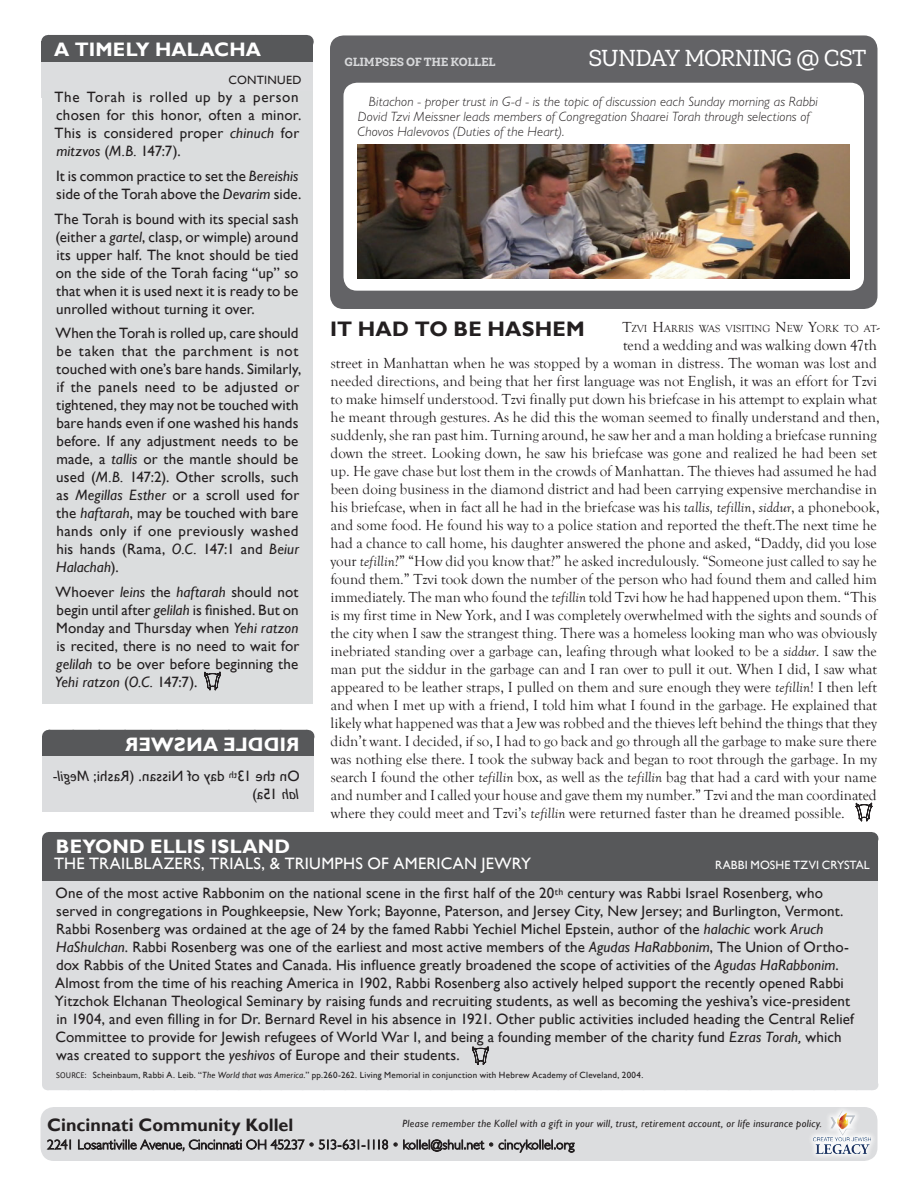
<style>
.page{position:relative;width:918px;height:1188px;background:#fff}
.page>*{position:absolute;margin:0;border:0;box-sizing:border-box;transform-origin:0 0}
.t1{font:500 23.4px "Weekly Alt";letter-spacing:-.035em;color:#fff}
.t2{font:700 21px "Gill Sans";letter-spacing:.005em;color:#231f20}
.t3{font:700 19.5px "Gill Sans";letter-spacing:.01em;color:#fff}
.t4{font:700 18px "Gill Sans";color:#231f20}
.t5{font:16.5px "Gill Sans";letter-spacing:.01em;color:#fff}
.t6{font:15px/18px "Goudy Old Style T";color:#231f20}
.t7{font:15px/18px "Gill Sans";letter-spacing:.01em;color:#231f20}
.t8{font:italic 300 13.5px/15px "Gill Sans Std";letter-spacing:.01em;color:#231f20}
.t9{font:12px "Gill Sans";letter-spacing:.005em;color:#fff}
.t10{font:800 12px "Weekly Alt";letter-spacing:-.015em;color:#d8d9db}
.t11{font:12px "Gill Sans";letter-spacing:.025em;color:#231f20}
.t12{font:italic 10.5px "Gill Sans";letter-spacing:.03em;color:#231f20}
.t13{font:10.5px "Goudy Old Style T";color:#231f20}
.t14{font:9px "Gill Sans";letter-spacing:.025em;color:#231f20}
.s1{font-style:italic}
.s2{font-size:15px}
.s3{font-family:"Calibri"}
</style>
<div class="page">
<div style="left:40px;top:1107px;width:838px;height:54px;background:#dcdddf;border-radius:14px"></div>
<svg style="left:47px;top:1140px;width:24px;height:9px"></svg>
<svg style="left:78px;top:1140px;width:226px;height:11px"></svg>
<svg style="left:319px;top:1140px;width:69px;height:9px"></svg>
<svg style="left:403px;top:1140px;width:90px;height:12px"></svg>
<svg style="left:499px;top:1140px;width:75px;height:12px"></svg>
<svg style="left:870px;top:1117px;width:8px;height:43px"></svg>
<svg style="left:811px;top:1107px;width:66px;height:52px"></svg>
<img style="left:814px;top:1111px;width:57px;height:42px">
<div style="left:41px;top:42px;width:272px;height:20px;background:#57585a"></div>
<div style="left:41px;top:62px;width:272px;height:35px;background:#dcdddf"></div>
<div style="left:48px;top:35px;width:258px;height:13px;background:#57585a"></div>
<svg style="left:856px;top:802px;width:16px;height:20px"></svg>
<div style="left:42px;top:737px;width:272px;height:20px;background:#57585a"></div>
<div style="left:42px;top:757px;width:272px;height:55px;background:#dcdddf"></div>
<div style="left:49px;top:730px;width:258px;height:13px;background:#57585a"></div>
<div style="left:330px;top:35px;width:548px;height:274px;background:#636366;border-radius:14px"></div>
<div style="left:344px;top:83px;width:520px;height:208px;background:#fff;border-radius:14px"></div>
<img style="left:357px;top:144px;width:493px;height:135px">
<div style="left:42px;top:92px;width:271px;height:612px;background:#dbddde"></div>
<svg style="left:204px;top:672px;width:17px;height:18px"></svg>
<div style="left:42px;top:839px;width:836px;height:42px;background:#57585a"></div>
<div style="left:42px;top:881px;width:836px;height:204px;background:#dcdddf"></div>
<div style="left:49px;top:832px;width:822px;height:13px;background:#57585a"></div>
<div style="left:47px;top:1080px;width:825px;height:10px;background:#dcdddf"></div>
<svg style="left:472px;top:1047px;width:17px;height:18px"></svg>
<h3 class="t3" style="left:54px;top:38px;width:208px">A TIMELY HALACHA</h3>
<p class="t11" style="left:228px;top:73px;width:75px">CONTINUED</p>
<p class="t7" style="left:55px;top:88px;width:248px">The Torah is rolled up by a person chosen for this honor, often a minor.<br>This is considered proper <span class="s1">chinuch</span> for <span class="s1">mitzvos</span> (<span class="s1">M.B.</span> 147:7).</p>
<p class="t7" style="left:56px;top:167px;width:247px">It is common practice to set the <span class="s1">Bereishis </span>side of the Torah above the <span class="s1">Devarim</span> side.</p>
<p class="t7" style="left:55px;top:210px;width:245px;text-align:justify">The Torah is bound with its special sash (either a <span class="s1">gartel</span>, clasp, or wimple) around its upper half. The knot should be tied on the side of the Torah facing “up” so that when it is used next it is ready to be unrolled without turning it over.</p>
<p class="t7" style="left:56px;top:325px;width:247px">When the Torah is rolled up, care should be taken that the parchment is not touched with one’s bare hands. Similarly, if the panels need to be adjusted or tightened, they may not be touched with bare hands even if one washed his hands before. If any adjustment needs to be made, a <span class="s1">tallis</span> or the mantle should be used (<span class="s1">M.B.</span> 147:2). Other scrolls, such as <span class="s1">Megillas Esther</span> or a scroll used for the <span class="s1">haftarah</span>, may be touched with bare hands only if one previously washed his hands (Rama, <span class="s1">O.C.</span> 147:1 and <span class="s1">Beiur Halachah</span>).</p>
<p class="t7" style="left:55px;top:583px;width:246px;text-align:justify">Whoever <span class="s1">leins</span> the <span class="s1">haftarah</span> should not begin until after <span class="s1">gelilah</span> is finished. But on Monday and Thursday when <span class="s1">Yehi ratzon </span>is recited, there is no need to wait for <span class="s1">gelilah</span> to be over before beginning the <span class="s1">Yehi ratzon</span> (<span class="s1">O.C.</span> 147:7).</p>
<p class="t10" style="left:345px;top:54px;width:153px">GLIMPSES OF THE KOLLEL</p>
<h1 class="t1" style="left:588px;top:44px;width:280px">SUNDAY MORNING @ CST</h1>
<p class="t8" style="left:358px;top:94px;width:462px;text-indent:11px">Bitachon - proper trust in G-d - is the topic of discussion each Sunday morning as Rabbi<br>Dovid Tzvi Meissner leads members of Congregation Shaarei Torah through selections of<br>Chovos Halevovos (Duties of the Heart).</p>
<h2 class="t2" style="left:330px;top:316px;width:256px">IT HAD TO BE HASHEM</h2>
<p class="t13" style="left:622px;top:323px;width:259px"><span class="s2">T</span>ZVI <span class="s2">H</span>ARRIS WAS VISITING <span class="s2">N</span>EW <span class="s2">Y</span>ORK TO AT<span class="s2">-</span></p>
<p class="t6" style="left:330px;top:336px;width:551px;text-indent:293px">tend a wedding and was walking down 47th street in Manhattan when he was stopped by a woman in distress. The woman was lost and needed directions, and being that her first language was not English, it was an effort for Tzvi to make himself understood. Tzvi finally put down his briefcase in his attempt to explain what he meant through gestures. As he did this the woman seemed to finally understand and then, suddenly, she ran past him. Turning around, he saw her and a man holding a briefcase running down the street. Looking down, he saw his briefcase was gone and realized he had been set up. He gave chase but lost them in the crowds of Manhattan. The thieves had assumed he had been doing business in the diamond district and had been carrying expensive merchandise in his briefcase, when in fact all he had in the briefcase was his <span class="s1">tallis, tefillin</span>, <span class="s1">siddur</span>, a phonebook, and some food. He found his way to a police station and reported the theft.The next time he had a chance to call home, his daughter answered the phone and asked, “Daddy, did you lose your <span class="s1">tefillin</span>?” “How did you know that?” he asked incredulously. “Someone just called to say he found them.” Tzvi took down the number of the person who had found them and called him immediately. The man who found the <span class="s1">tefillin</span> told Tzvi how he had happened upon them. “This is my first time in New York, and I was completely overwhelmed with the sights and sounds of the city when I saw the strangest thing. There was a homeless looking man who was obviously inebriated standing over a garbage can, leafing through what looked to be a <span class="s1">siddur</span>. I saw the man put the siddur in the garbage can and I ran over to pull it out. When I did, I saw what appeared to be leather straps, I pulled on them and sure enough they were <span class="s1">tefillin</span>! I then left and when I met up with a friend, I told him what I found in the garbage. He explained that likely what happened was that a Jew was robbed and the thieves left behind the things that they didn’t want. I decided, if so, I had to go back and go through all the garbage to make sure there was nothing else there. I took the subway back and began to root through the garbage. In my search I found the other <span class="s1">tefillin</span> box, as well as the <span class="s1">tefillin</span> bag that had a card with your name and number and I called your house and gave them my number.” Tzvi and the man coordinated where they could meet and Tzvi’s <span class="s1">tefillin</span> were returned faster than he dreamed possible.</p>
<h3 class="t3" style="left:56px;top:835px;width:236px">BEYOND ELLIS ISLAND</h3>
<p class="t5" style="left:54px;top:854px;width:478px">THE TRAILBLAZERS, TRIALS, &amp; TRIUMPHS OF AMERICAN JEWRY</p>
<p class="t9" style="left:715px;top:858px;width:156px">RABBI MOSHE TZVI CRYSTAL</p>
<p class="t7" style="left:55px;top:884px;width:801px">One of the most active Rabbonim on the national scene in the first half of the 20<sup>th</sup> century was Rabbi Israel Rosenberg, who served in congregations in Poughkeepsie, New York; Bayonne, Paterson, and Jersey City, New Jersey; and Burlington, Vermont.<br>Rabbi Rosenberg was ordained at the age of 24 by the famed Rabbi Yechiel Michel Epstein, author of the <span class="s1">halachic</span> work <span class="s1">Aruch HaShulchan</span>. Rabbi Rosenberg was one of the earliest and most active members of the <span class="s1">Agudas HaRabbonim</span>, The Union of Ortho&shy;dox Rabbis of the United States and Canada. His influence greatly broadened the scope of activities of the <span class="s1">Agudas HaRabbonim</span>.<br>Almost from the time of his reaching America in 1902, Rabbi Rosenberg also actively helped support the recently opened Rabbi Yitzchok Elchanan Theological Seminary by raising funds and recruiting students, as well as becoming the yeshiva’s vice-president in 1904, and even filling in for Dr. Bernard Revel in his absence in 1921. Other public activities included heading the Central Relief Committee to provide for Jewish refugees of World War I, and being a founding member of the charity fund <span class="s1">Ezras Torah,</span> which was created to support the <span class="s1">yeshivos</span> of Europe and their students.</p>
<p class="t14" style="left:56px;top:1070px;width:588px"><span class="s3">SOURCE:</span> Scheinbaum, Rabbi A. Leib. “<span class="s1">The World that was America</span>.” pp.260-262. Living Memorial in conjunction with Hebrew Academy of Cleveland, 2004.</p>
<p class="t4" style="left:47px;top:1114px;width:248px">Cincinnati Community Kollel</p>
<p class="t12" style="left:403px;top:1117px;width:421px">Please remember the Kollel with a gift in your will, trust, retirement account, or life insurance policy.</p>
</div>
